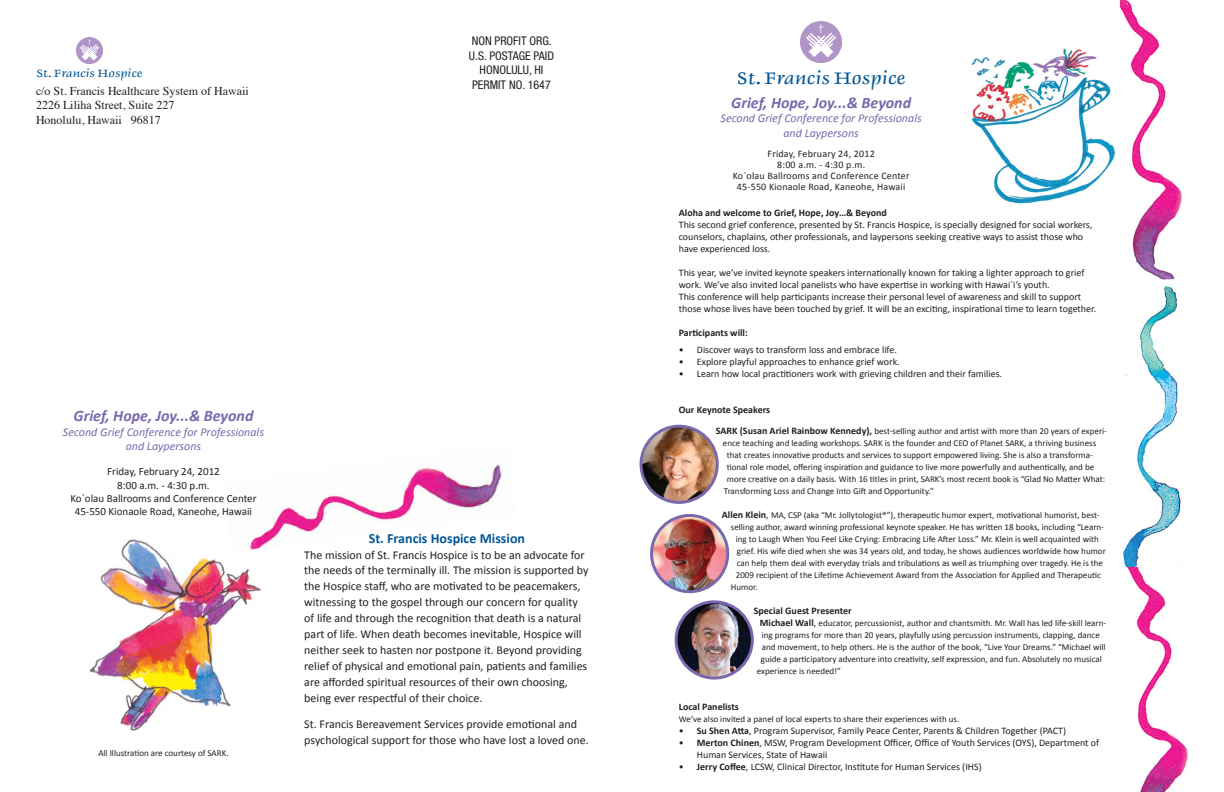
<style>
.page{position:relative;width:1224px;height:792px;background:#fff}
.page>*{position:absolute;margin:0;border:0;box-sizing:border-box;transform-origin:0 0}
.t1{font:22.3px "Delphin LT IA";color:#005596;scale:1.2 1}
.t2{font:italic 700 16px "Calibri";color:#7a68ae}
.t3{font:700 14px "Calibri";color:#005596}
.t4{font:14px "Delphin LT IA";color:#005596;scale:1.2 1}
.t5{font:12px/16px "Calibri";color:#221e1f}
.t6{font:italic 12px/14.4px "Calibri";color:#7a68ae;text-align:center}
.t7{font:12px/14.4px "Times";color:#221e1f}
.t8{font:condensed 12px/14.4px "Helvetica Neue";color:#221e1f;text-align:center}
.t9{font:11px/13.2px "Calibri";color:#221e1f;text-align:center}
.t10{font:10px/12px "Calibri";color:#221e1f}
.t11{font:700 10px "Calibri";color:#221e1f}
.t12{font:10px/11px "Calibri";letter-spacing:.02em;color:#221e1f;text-align:center}
.t13{font:9px "Calibri";color:#221e1f}
.s1{font-weight:700;font-size:10px}
.s2{font-size:10px}
.s3{font-weight:700}
</style>
<div class="page">
<img style="left:89px;top:539px;width:172px;height:192px">
<img style="left:222px;top:464px;width:280px;height:89px">
<img style="left:641px;top:426px;width:76px;height:76px;border-radius:38px">
<div style="left:640px;top:425px;width:79px;height:79px;border:3px solid #7a68ae;border-radius:50%"></div>
<img style="left:652px;top:515px;width:76px;height:77px;border-radius:38px">
<div style="left:650px;top:514px;width:79px;height:79px;border:3px solid #7a68ae;border-radius:50%"></div>
<img style="left:676px;top:602px;width:76px;height:76px;border-radius:38px">
<div style="left:675px;top:600px;width:79px;height:80px;border:3px solid #7a68ae;border-radius:50%"></div>
<img style="left:77px;top:38px;width:25px;height:25px">
<img style="left:801px;top:21px;width:40px;height:41px">
<img style="left:1118px;top:0;width:64px;height:280px">
<img style="left:1127px;top:567px;width:60px;height:225px">
<img style="left:1123px;top:286px;width:58px;height:281px">
<img style="left:971px;top:48px;width:145px;height:156px">
<h3 class="t8" style="left:469px;top:34px;width:87px">NON PROFIT ORG.<br>U.S. POSTAGE PAID<br>HONOLULU, HI<br>PERMIT NO. 1647</h3>
<h3 class="t4" style="left:36px;top:66px;width:90px">St. Francis Hospice</h3>
<h1 class="t1" style="left:737px;top:67px;width:142px">St. Francis Hospice</h1>
<h2 class="t2" style="left:731px;top:93px;width:181px">Grief, Hope, Joy...&amp; Beyond</h2>
<h3 class="t6" style="left:721px;top:111px;width:203px">Second Grief Conference for Professionals and Laypersons</h3>
<p class="t12" style="left:733px;top:147px;width:178px">Friday, February 24, 2012<br>8:00 a.m. - 4:30 p.m.<br>Ko`olau Ballrooms and Conference Center<br>45-550 Kionaole Road, Kaneohe, Hawaii</p>
<h3 class="t7" style="left:36px;top:83px;width:214px">c/o St. Francis Healthcare System of Hawaii<br>2226 Liliha Street, Suite 227<br>Honolulu, Hawaii 96817</h3>
<h2 class="t2" style="left:74px;top:406px;width:181px">Grief, Hope, Joy...&amp; Beyond</h2>
<h3 class="t6" style="left:63px;top:424px;width:203px">Second Grief Conference for Professionals and Laypersons</h3>
<p class="t9" style="left:70px;top:465px;width:188px">Friday, February 24, 2012<br>8:00 a.m. - 4:30 p.m.<br>Ko`olau Ballrooms and Conference Center<br>45-550 Kionaole Road, Kaneohe, Hawaii</p>
<p class="t13" style="left:98px;top:747px;width:132px">All Illustration are courtesy of SARK.</p>
<h3 class="t3" style="left:369px;top:529px;width:158px">St. Francis Hospice Mission</h3>
<p class="t5" style="left:304px;top:546px;width:286px">The mission of St. Francis Hospice is to be an advocate for the needs of the terminally ill. The mission is supported by the Hospice staff, who are motivated to be peacemakers, witnessing to the gospel through our concern for quality of life and through the recognition that death is a natural part of life. When death becomes inevitable, Hospice will neither seek to hasten nor postpone it. Beyond providing relief of physical and emotional pain, patients and families are afforded spiritual resources of their own choosing, being ever respectful of their choice.</p>
<h3 class="t5" style="left:304px;top:716px;width:286px">St. Francis Bereavement Services provide emotional and psychological support for those who have lost a loved one.</h3>
<p class="t11" style="left:679px;top:207px;width:210px">Aloha and welcome to Grief, Hope, Joy…&amp; Beyond</p>
<p class="t10" style="left:679px;top:218px;width:415px">This second grief conference, presented by St. Francis Hospice, is specially designed for social workers, counselors, chaplains, other professionals, and laypersons seeking creative ways to assist those who have experienced loss.</p>
<p class="t10" style="left:679px;top:266px;width:419px">This year, we’ve invited keynote speakers internationally known for taking a lighter approach to grief work. We’ve also invited local panelists who have expertise in working with Hawai`i’s youth.<br>This conference will help participants increase their personal level of awareness and skill to support those whose lives have been touched by grief. It will be an exciting, inspirational time to learn together.</p>
<p class="t11" style="left:679px;top:327px;width:70px">Participants will:</p>
<p class="t10" style="left:679px;top:343px;width:220px">• Discover ways to transform loss and embrace life.</p>
<p class="t10" style="left:679px;top:355px;width:222px">• Explore playful approaches to enhance grief work.</p>
<p class="t10" style="left:679px;top:367px;width:325px">• Learn how local practitioners work with grieving children and their families.</p>
<p class="t11" style="left:679px;top:404px;width:93px">Our Keynote Speakers</p>
<p class="t13" style="left:716px;top:425px;width:393px"><span class="s1">SARK (Susan Ariel Rainbow Kennedy),</span> best-selling author and artist with more than 20 years of experi-</p>
<p class="t13" style="left:723px;top:437px;width:375px">ence teaching and leading workshops. SARK is the founder and CEO of Planet SARK, a thriving business</p>
<p class="t13" style="left:727px;top:449px;width:367px">that creates innovative products and services to support empowered living. She is also a transforma-</p>
<p class="t13" style="left:727px;top:461px;width:369px">tional role model, offering inspiration and guidance to live more powerfully and authentically, and be</p>
<p class="t13" style="left:727px;top:473px;width:380px">more creative on a daily basis. With 16 titles in print, SARK’s most recent book is “Glad No Matter What:</p>
<p class="t13" style="left:724px;top:485px;width:212px">Transforming Loss and Change Into Gift and Opportunity.”</p>
<p class="t13" style="left:722px;top:509px;width:379px"><span class="s1">Allen Klein</span><span class="s2">,</span> MA, CSP (aka “Mr. Jollytologist®”), therapeutic humor expert, motivational humorist, best-</p>
<p class="t13" style="left:731px;top:521px;width:375px">selling author, award winning professional keynote speaker. He has written 18 books, including “Learn-</p>
<p class="t13" style="left:736px;top:533px;width:365px">ing to Laugh When You Feel Like Crying: Embracing Life After Loss.” Mr. Klein is well acquainted with</p>
<p class="t13" style="left:737px;top:545px;width:370px">grief. His wife died when she was 34 years old, and today, he shows audiences worldwide how humor</p>
<p class="t13" style="left:737px;top:557px;width:368px">can help them deal with everyday trials and tribulations as well as triumphing over tragedy. He is the</p>
<p class="t13" style="left:736px;top:569px;width:367px">2009 recipient of the Lifetime Achievement Award from the Association for Applied and Therapeutic</p>
<p class="t13" style="left:731px;top:581px;width:28px">Humor.</p>
<p class="t11" style="left:754px;top:605px;width:99px">Special Guest Presenter</p>
<p class="t13" style="left:760px;top:617px;width:348px"><span class="s1">Michael Wall</span><span class="s2">,</span> educator, percussionist, author and chantsmith. Mr. Wall has led life-skill learn-</p>
<p class="t13" style="left:762px;top:629px;width:339px">ing programs for more than 20 years, playfully using percussion instruments, clapping, dance</p>
<p class="t13" style="left:762px;top:641px;width:345px">and movement, to help others. He is the author of the book, “Live Your Dreams.” “Michael will</p>
<p class="t13" style="left:761px;top:653px;width:342px">guide a participatory adventure into creativity, self expression, and fun. Absolutely no musical</p>
<p class="t13" style="left:757px;top:665px;width:86px">experience is needed!”</p>
<p class="t11" style="left:679px;top:701px;width:62px">Local Panelists</p>
<p class="t13" style="left:679px;top:713px;width:282px">We’ve also invited a panel of local experts to share their experiences with us.</p>
<p class="t10" style="left:679px;top:724px;width:389px">• <span class="s3">Su Shen Atta</span>, Program Supervisor, Family Peace Center, Parents &amp; Children Together (PACT)</p>
<p class="t10" style="left:697px;top:736px;width:404px;text-indent:-18px">• <span class="s3">Merton Chinen</span>, MSW, Program Development Officer, Office of Youth Services (OYS), Department of<br>Human Services, State of Hawaii</p>
<p class="t10" style="left:679px;top:760px;width:304px">• <span class="s3">Jerry Coffee</span>, LCSW, Clinical Director, Institute for Human Services (IHS)</p>
</div>
